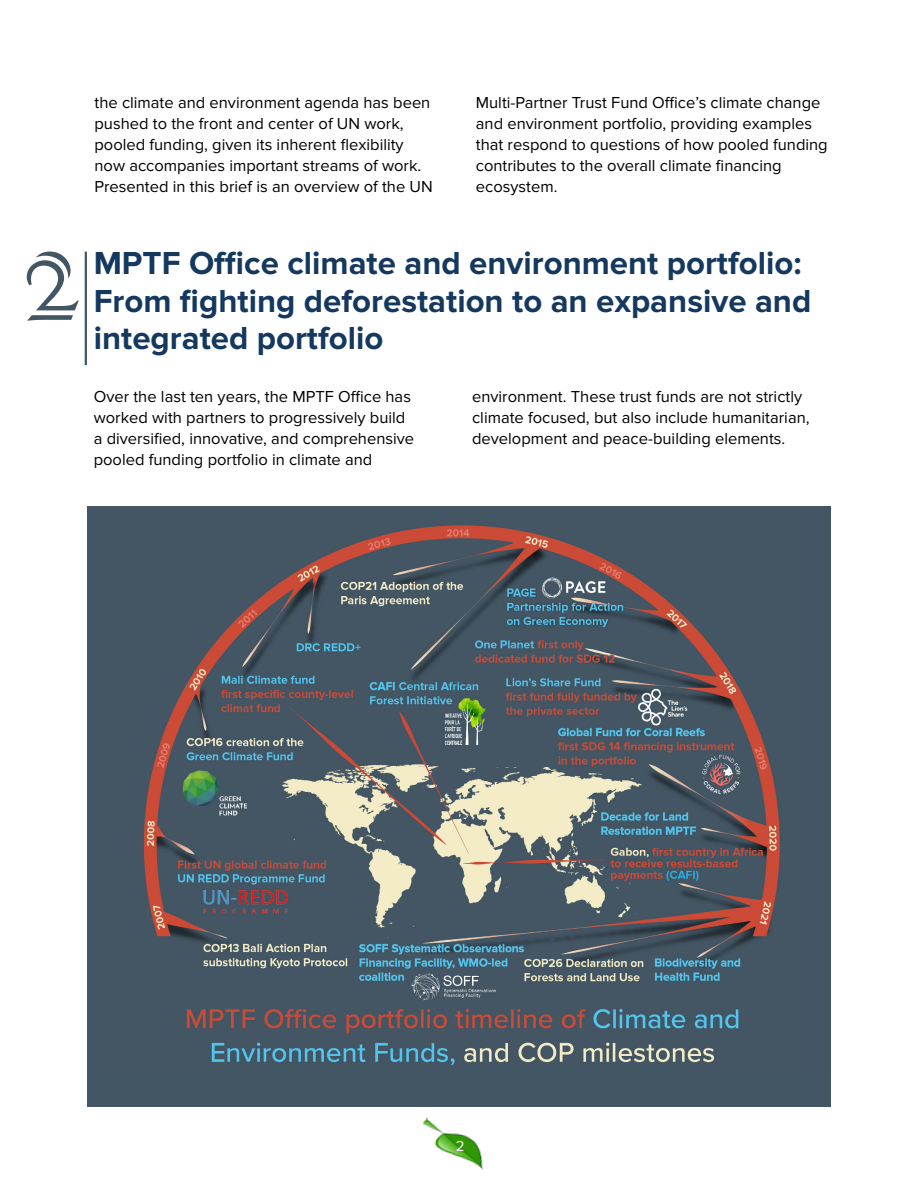
<style>
.page{position:relative;width:918px;height:1188px;background:#fff}
.page>*{position:absolute;margin:0;border:0;box-sizing:border-box;transform-origin:0 0}
.t1{font:144px "Colonna";color:#435664}
.t2{font:700 33px/37.5px "Proxima Nova";color:#15385f}
.t3{font:16.5px/21px "Proxima Nova";color:#000}
.t4{font:15px "Proxima Nova";color:#fff}
</style>
<div class="page">
<img style="left:423px;top:1117px;width:60px;height:53px">
<img style="left:87px;top:506px;width:743px;height:561px">
<div style="left:87px;top:1067px;width:743px;height:40px;background:#435664"></div>
<hr style="left:85px;top:252px;width:2px;height:113px;background:#435664">
<p class="t3" style="left:94px;top:92px;width:340px">the climate and environment agenda has been pushed to the front and center of UN work, pooled funding, given its inherent flexibility now accompanies important streams of work.<br>Presented in this brief is an overview of the UN</p>
<p class="t3" style="left:476px;top:92px;width:353px">Multi-Partner Trust Fund Office’s climate change and environment portfolio, providing examples that respond to questions of how pooled funding contributes to the overall climate financing ecosystem.</p>
<h1 class="t1" style="left:24px;top:188px;width:59px">2</h1>
<h2 class="t2" style="left:94px;top:245px;width:719px">MPTF Office climate and environment portfolio:<br>From fighting deforestation to an expansive and integrated portfolio</h2>
<p class="t3" style="left:94px;top:386px;width:322px">Over the last ten years, the MPTF Office has worked with partners to progressively build a diversified, innovative, and comprehensive pooled funding portfolio in climate and</p>
<p class="t3" style="left:472px;top:386px;width:339px">environment. These trust funds are not strictly climate focused, but also include humanitarian, development and peace-building elements.</p>
<p class="t4" style="left:456px;top:1137px;width:10px">2</p>
</div>
